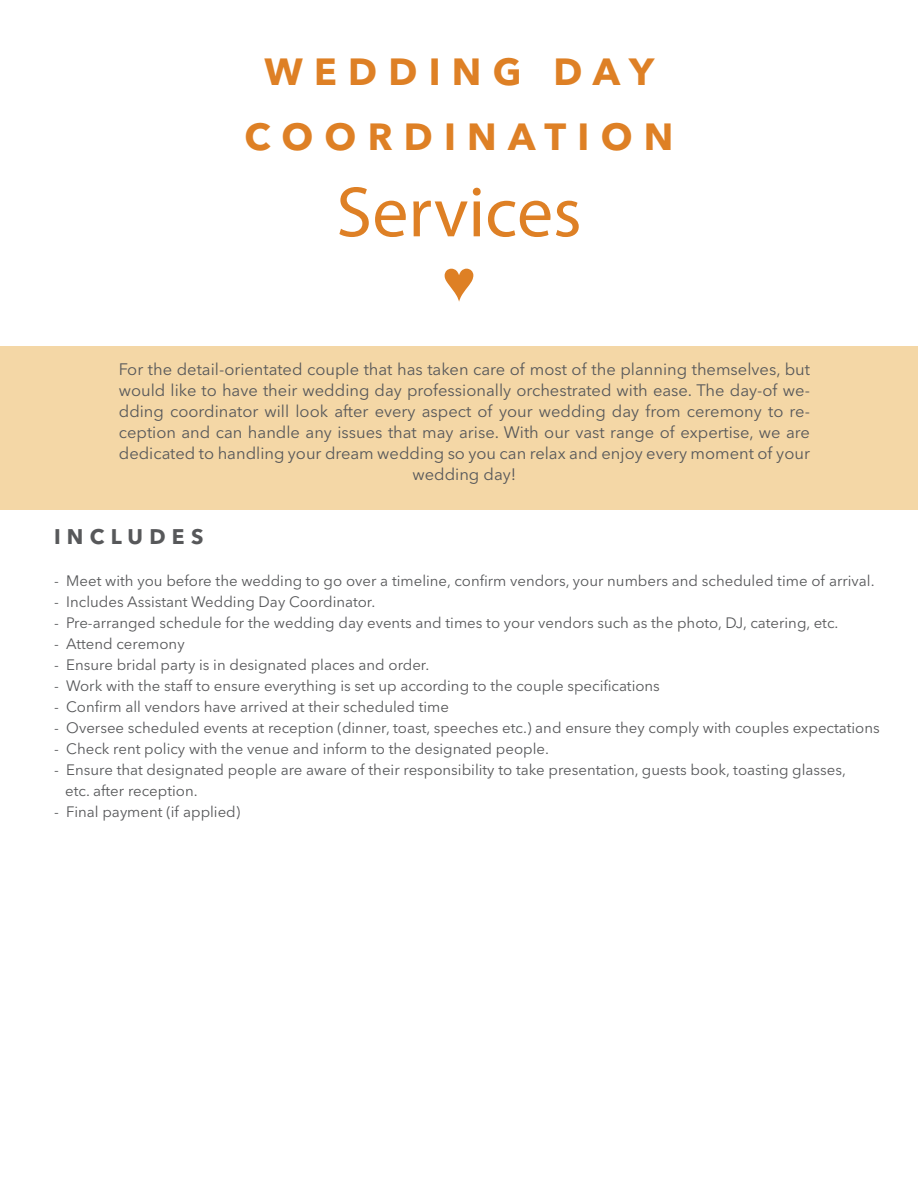
<style>
.page{position:relative;width:918px;height:1188px;background:#fff}
.page>*{position:absolute;margin:0;border:0;box-sizing:border-box;transform-origin:0 0}
.t1{font:72px "Myriad Pro";color:#de8025}
.t2{font:54px "Arial";color:#de8025}
.t3{font:700 37.5px/64.8px "Avenir Next LT Pro";letter-spacing:.3em;color:#de8025;text-align:center}
.t4{font:700 21px "Avenir Next LT Pro";letter-spacing:.3em;color:#57585a}
.t5{font:16.5px/21px "Avenir Next LT Pro";color:#57585a;text-align:center}
.t6{font:15px/21px "Avenir Next LT Pro";color:#57585a}
</style>
<div class="page">
<div style="left:0;top:347px;width:918px;height:163px;background:#f4d7a6"></div>
<h3 class="t3" style="left:245px;top:39px;width:430px">WEDDING DAY<br>COORDINATION</h3>
<h1 class="t1" style="left:336px;top:168px;width:247px">Services</h1>
<h2 class="t2" style="left:443px;top:245px;width:34px">♥</h2>
<p class="t5" style="left:119px;top:359px;width:693px">For the detail-orientated couple that has taken care of most of the planning themselves, but would like to have their wedding day professionally orchestrated with ease. The day-of we&shy;dding coordinator will look after every aspect of your wedding day from ceremony to re&shy;ception and can handle any issues that may arise. With our vast range of expertise, we are dedicated to handling your dream wedding so you can relax and enjoy every moment of your wedding day!</p>
<h3 class="t4" style="left:54px;top:524px;width:151px">INCLUDES</h3>
<p class="t6" style="left:54px;top:571px;width:822px">- Meet with you before the wedding to go over a timeline, confirm vendors, your numbers and scheduled time of arrival.</p>
<p class="t6" style="left:54px;top:592px;width:323px">- Includes Assistant Wedding Day Coordinator.</p>
<p class="t6" style="left:54px;top:613px;width:786px">- Pre-arranged schedule for the wedding day events and times to your vendors such as the photo, DJ, catering, etc.</p>
<p class="t6" style="left:54px;top:634px;width:132px">- Attend ceremony</p>
<p class="t6" style="left:54px;top:655px;width:377px">- Ensure bridal party is in designated places and order.</p>
<p class="t6" style="left:54px;top:676px;width:607px">- Work with the staff to ensure everything is set up according to the couple specifications</p>
<p class="t6" style="left:54px;top:697px;width:397px">- Confirm all vendors have arrived at their scheduled time</p>
<p class="t6" style="left:54px;top:718px;width:827px">- Oversee scheduled events at reception (dinner, toast, speeches etc.) and ensure they comply with couples expectations</p>
<p class="t6" style="left:54px;top:739px;width:496px">- Check rent policy with the venue and inform to the designated people.</p>
<p class="t6" style="left:65px;top:760px;width:782px;text-indent:-11px">- Ensure that designated people are aware of their responsibility to take presentation, guests book, toasting glasses, etc. after reception.</p>
<p class="t6" style="left:54px;top:802px;width:188px">- Final payment (if applied)</p>
</div>
